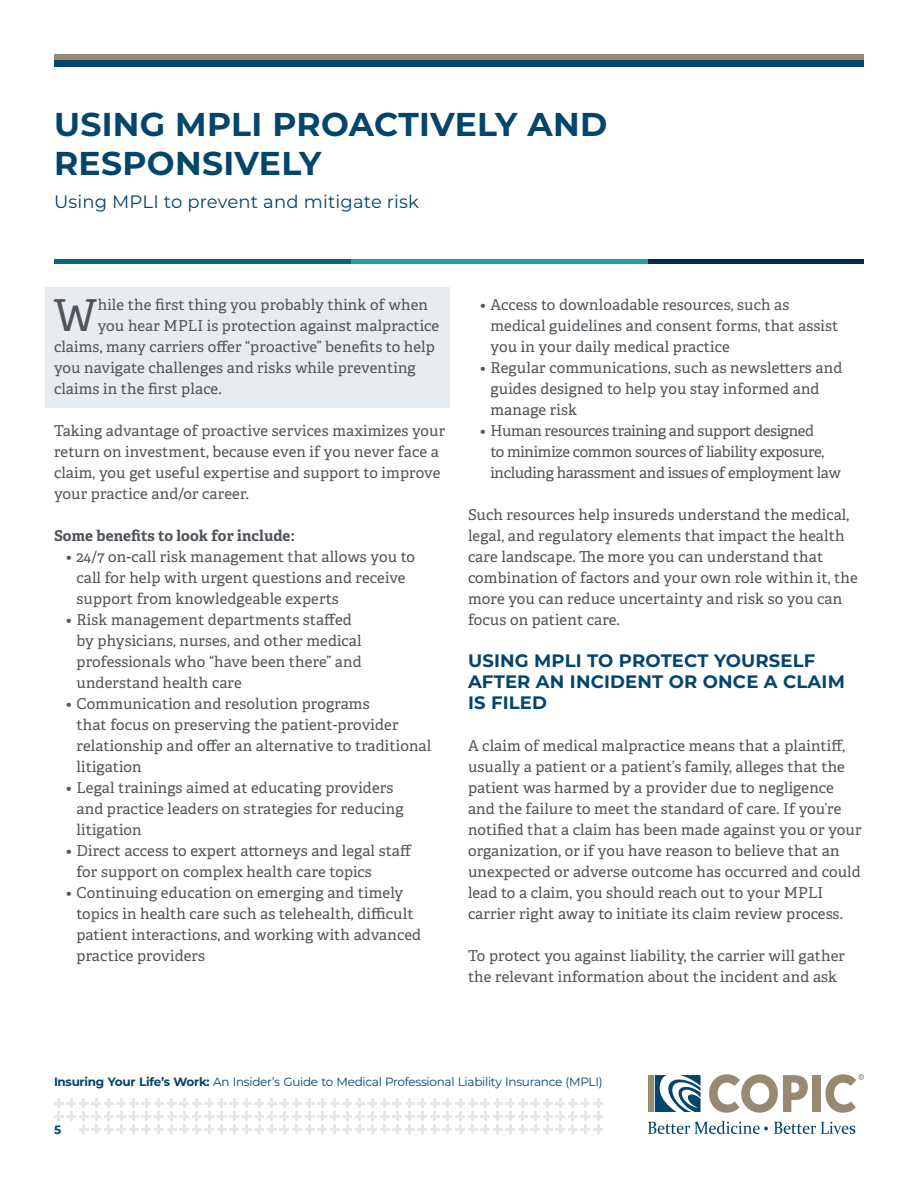
<style>
.page{position:relative;width:918px;height:1188px;background:#fff}
.page>*{position:absolute;margin:0;border:0;box-sizing:border-box;transform-origin:0 0}
.t1{font:43.95px "Adelle";color:#4f555a}
.t2{font:700 33px/39px "Montserrat";letter-spacing:.01em;color:#03456b}
.t3{font:700 18px/21px "Montserrat";letter-spacing:.01em;color:#03456b}
.t4{font:18px "Montserrat";letter-spacing:.01em;color:#03456b}
.t5{font:15px/21px "Adelle";letter-spacing:.01em;color:#4f555a}
.t6{font:15px/21px "Adelle";letter-spacing:-.02em;color:#4f555a}
.t7{font:700 15px "Adelle";letter-spacing:.005em;color:#4f555a}
.t8{font:12px "Montserrat";letter-spacing:-.025em;color:#03456b}
.t9{font:700 12px "Montserrat";color:#03456b}
.s1{font-weight:700}
</style>
<div class="page">
<div style="left:648px;top:1075px;width:6px;height:37px;background:#968a73"></div>
<svg style="left:648px;top:1121px;width:120px;height:13px"></svg>
<svg style="left:774px;top:1122px;width:81px;height:12px"></svg>
<svg style="left:709px;top:1074px;width:99px;height:39px"></svg>
<div style="left:812px;top:1075px;width:8px;height:37px;background:#968a73"></div>
<svg style="left:655px;top:1075px;width:46px;height:37px"></svg>
<svg style="left:825px;top:1074px;width:39px;height:39px"></svg>
<svg style="left:54px;top:1098px;width:549px;height:36px"></svg>
<div style="left:54px;top:54px;width:810px;height:6px;background:#968a73"></div>
<div style="left:54px;top:60px;width:810px;height:7px;background:#03456b"></div>
<div style="left:45px;top:287px;width:405px;height:121px;background:#e6ecf0"></div>
<hr style="left:648px;top:259px;width:216px;height:4px;background:#022b53">
<hr style="left:351px;top:259px;width:297px;height:4px;background:#1fa4a5">
<hr style="left:54px;top:259px;width:297px;height:4px;background:#02677b">
<p class="t2" style="left:54px;top:103px;width:555px">USING MPLI PROACTIVELY AND<br>RESPONSIVELY</p>
<p class="t4" style="left:54px;top:189px;width:367px">Using MPLI to prevent and mitigate risk</p>
<p class="t1" style="left:54px;top:288px;width:45px">W</p>
<p class="t5" style="left:98px;top:294px;width:332px">hile the first thing you probably think of when</p>
<p class="t5" style="left:98px;top:315px;width:343px">you hear MPLI is protection against malpractice</p>
<p class="t5" style="left:54px;top:336px;width:382px">claims, many carriers offer “proactive” benefits to help</p>
<p class="t5" style="left:54px;top:357px;width:363px">you navigate challenges and risks while preventing</p>
<p class="t5" style="left:54px;top:378px;width:169px">claims in the first place.</p>
<p class="t5" style="left:54px;top:420px;width:393px">Taking advantage of proactive services maximizes your return on investment, because even if you never face a claim, you get useful expertise and support to improve your practice and/or career.</p>
<p class="t7" style="left:54px;top:526px;width:242px">Some benefits to look for include:</p>
<p class="t5" style="left:76px;top:546px;width:340px;text-indent:-10px">• 24/7 on-call risk management that allows you to call for help with urgent questions and receive support from knowledgeable experts</p>
<p class="t5" style="left:76px;top:609px;width:287px;text-indent:-10px">• Risk management departments staffed by physicians, nurses, and other medical professionals who “have been there” and understand health care</p>
<p class="t5" style="left:76px;top:693px;width:356px;text-indent:-10px">• Communication and resolution programs<br>that focus on preserving the patient-provider relationship and offer an alternative to traditional litigation</p>
<p class="t5" style="left:76px;top:777px;width:329px;text-indent:-10px">• Legal trainings aimed at educating providers and practice leaders on strategies for reducing litigation</p>
<p class="t5" style="left:76px;top:840px;width:337px;text-indent:-10px">• Direct access to expert attorneys and legal staff for support on complex health care topics</p>
<p class="t5" style="left:76px;top:882px;width:346px;text-indent:-10px">• Continuing education on emerging and timely topics in health care such as telehealth, difficult patient interactions, and working with advanced practice providers</p>
<p class="t5" style="left:490px;top:294px;width:349px;text-indent:-10px">• Access to downloadable resources, such as medical guidelines and consent forms, that assist you in your daily medical practice</p>
<p class="t5" style="left:490px;top:357px;width:353px;text-indent:-10px">• Regular communications, such as newsletters and guides designed to help you stay informed and manage risk</p>
<p class="t6" style="left:490px;top:420px;width:352px;text-indent:-10px">• Human resources training and support designed<br>to minimize common sources of liability exposure, including harassment and issues of employment law</p>
<p class="t5" style="left:468px;top:504px;width:391px">Such resources help insureds understand the medical, legal, and regulatory elements that impact the health care landscape. The more you can understand that combination of factors and your own role within it, the more you can reduce uncertainty and risk so you can focus on patient care.</p>
<p class="t3" style="left:468px;top:649px;width:378px">USING MPLI TO PROTECT YOURSELF<br>AFTER AN INCIDENT OR ONCE A CLAIM<br>IS FILED</p>
<p class="t5" style="left:468px;top:735px;width:395px">A claim of medical malpractice means that a plaintiff, usually a patient or a patient’s family, alleges that the patient was harmed by a provider due to negligence and the failure to meet the standard of care. If you’re notified that a claim has been made against you or your organization, or if you have reason to believe that an unexpected or adverse outcome has occurred and could lead to a claim, you should reach out to your MPLI carrier right away to initiate its claim review process.</p>
<p class="t5" style="left:468px;top:945px;width:379px">To protect you against liability, the carrier will gather the relevant information about the incident and ask</p>
<p class="t8" style="left:54px;top:1073px;width:550px"><span class="s1">Insuring Your Life’s Work:</span> An Insider’s Guide to Medical Professional Liability Insurance (MPLI)</p>
<p class="t9" style="left:54px;top:1121px;width:9px">5</p>
</div>
